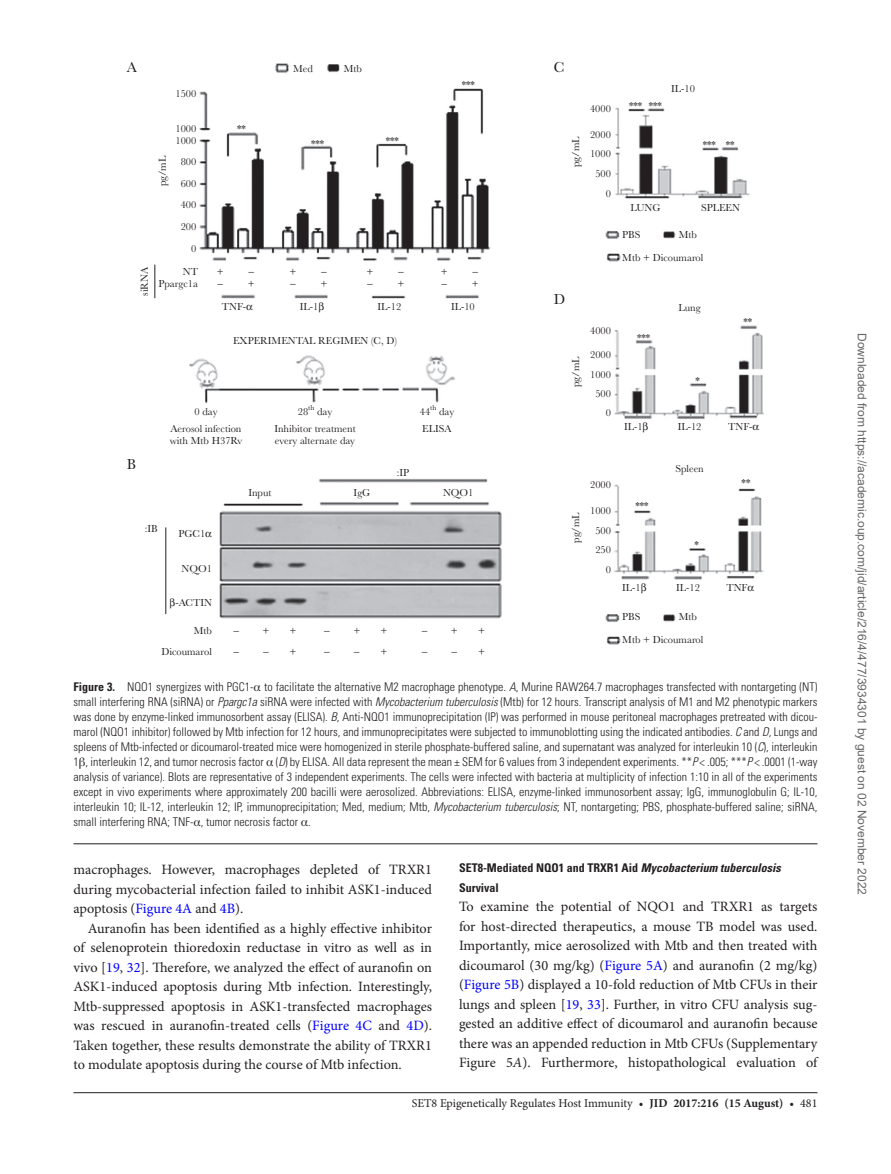
<style>
.page{position:relative;width:891px;height:1174px;background:#fff}
.page>*{position:absolute;margin:0;border:0;box-sizing:border-box;transform-origin:0 0}
.t1{font:15px "Baskerville MT Std";color:#231f20}
.t2{font:14.25px/19.5px "Minion Pro";color:#231f20;text-align:justify}
.t3{font:300 condensed 12px/15px "Univers LT Std";color:#231f20;text-align:justify}
.t4{font:12px "Arial";color:#666}
.t5{font:12px "Minion Pro";color:#231f20}
.t6{font:700 condensed 12px/19.5px "Univers LT Std";color:#231f20}
.t7{font:10.5px/21.3px "Baskerville MT Std";color:#231f20}
.s1{font-weight:700}
.s2{font-family:"Gandhari Unicode";font-weight:400;font-stretch:normal}
.s3{font-style:italic}
.s4{color:#00f}
</style>
<div class="page">
<hr style="left:73px;top:1092px;width:744px;height:1px;background:#231f20">
<hr style="left:73px;top:843px;width:744px;height:1px;background:#231f20">
<img style="left:189px;top:63px;width:575px;height:582px">
<hr style="left:154px;top:265px;width:1px;height:33px;background:#231f20">
<hr style="left:165px;top:527px;width:1px;height:87px;background:#231f20">
<svg style="left:643px;top:422px;width:5px;height:11px"></svg>
<svg style="left:753px;top:425px;width:6px;height:6px"></svg>
<svg style="left:641px;top:583px;width:5px;height:10px"></svg>
<svg style="left:748px;top:585px;width:6px;height:6px"></svg>
<svg style="left:206px;top:532px;width:6px;height:6px"></svg>
<svg style="left:247px;top:305px;width:6px;height:5px"></svg>
<svg style="left:319px;top:302px;width:5px;height:10px"></svg>
<svg style="left:234px;top:631px;width:5px;height:14px"></svg>
<svg style="left:324px;top:631px;width:6px;height:14px"></svg>
<svg style="left:422px;top:631px;width:5px;height:14px"></svg>
<p class="t1" style="left:127px;top:58px;width:12px">A</p>
<p class="t7" style="left:293px;top:58px;width:21px">Med</p>
<p class="t7" style="left:175px;top:83px;width:22px">1500</p>
<p class="t7" style="left:134px;top:296px;width:30px;rotate:-90deg">siRNA</p>
<p class="t7" style="left:152px;top:186px;width:32px;rotate:-90deg">pg/mL</p>
<p class="t7" style="left:175px;top:123px;width:22px;line-height:11.6px">1000<br>1000</p>
<p class="t7" style="left:181px;top:151px;width:17px">800</p>
<p class="t7" style="left:181px;top:173px;width:17px;text-align:right">600<br>400<br>200<br>0</p>
<p class="t7" style="left:158px;top:265px;width:41px;line-height:12.8px;text-align:right">NT<br>Ppargc1a</p>
<p class="t7" style="left:237px;top:118px;width:10px">**</p>
<p class="t7" style="left:217px;top:261px;width:9px">+</p>
<p class="t7" style="left:248px;top:273px;width:9px">+</p>
<p class="t7" style="left:311px;top:132px;width:15px">***</p>
<p class="t7" style="left:290px;top:261px;width:9px">+</p>
<p class="t7" style="left:321px;top:273px;width:9px">+</p>
<p class="t7" style="left:344px;top:58px;width:20px">Mtb</p>
<p class="t7" style="left:386px;top:129px;width:15px">***</p>
<p class="t7" style="left:367px;top:261px;width:9px">+</p>
<p class="t7" style="left:397px;top:273px;width:9px">+</p>
<p class="t7" style="left:462px;top:74px;width:15px">***</p>
<p class="t7" style="left:441px;top:261px;width:9px">+</p>
<p class="t7" style="left:472px;top:273px;width:9px">+</p>
<p class="t7" style="left:222px;top:296px;width:26px">TNF-</p>
<p class="t7" style="left:300px;top:296px;width:20px">IL-1</p>
<p class="t7" style="left:378px;top:296px;width:25px">IL-12</p>
<p class="t7" style="left:451px;top:296px;width:25px">IL-10</p>
<p class="t7" style="left:233px;top:330px;width:165px">EXPERIMENTAL REGIMEN (C, D)</p>
<p class="t1" style="left:127px;top:455px;width:11px">B</p>
<p class="t7" style="left:195px;top:401px;width:24px">0 day</p>
<p class="t7" style="left:298px;top:401px;width:36px">28<sup>th</sup> day</p>
<p class="t7" style="left:420px;top:401px;width:36px">44<sup>th</sup> day</p>
<p class="t7" style="left:170px;top:422px;width:74px;line-height:12.6px">Aerosol infection with Mtb H37Rv</p>
<p class="t7" style="left:274px;top:422px;width:83px;line-height:12.6px">Inhibitor treatment every alternate day</p>
<p class="t7" style="left:422px;top:418px;width:31px">ELISA</p>
<p class="t7" style="left:248px;top:482px;width:25px">Input</p>
<p class="t7" style="left:397px;top:462px;width:14px">:IP</p>
<p class="t7" style="left:354px;top:482px;width:18px">IgG</p>
<p class="t7" style="left:443px;top:482px;width:32px">NQO1</p>
<p class="t7" style="left:145px;top:518px;width:14px">:IB</p>
<p class="t7" style="left:179px;top:523px;width:28px">PGC1</p>
<p class="t7" style="left:182px;top:558px;width:32px">NQO1</p>
<p class="t7" style="left:175px;top:592px;width:38px">-ACTIN</p>
<p class="t7" style="left:161px;top:620px;width:52px;text-align:right">Mtb<br>Dicoumarol</p>
<p class="t7" style="left:263px;top:620px;width:9px">+</p>
<p class="t7" style="left:290px;top:620px;width:9px">+ +</p>
<p class="t7" style="left:353px;top:620px;width:9px">+</p>
<p class="t7" style="left:380px;top:620px;width:9px">+ +</p>
<p class="t7" style="left:451px;top:620px;width:9px">+</p>
<p class="t7" style="left:478px;top:620px;width:9px">+ +</p>
<p class="t1" style="left:554px;top:58px;width:12px">C</p>
<p class="t7" style="left:565px;top:167px;width:32px;rotate:-90deg">pg/mL</p>
<p class="t7" style="left:590px;top:98px;width:22px">4000</p>
<p class="t7" style="left:590px;top:125px;width:22px;line-height:18.9px">2000<br>1000</p>
<p class="t7" style="left:595px;top:164px;width:17px;line-height:20px;text-align:right">500<br>0</p>
<p class="t7" style="left:629px;top:95px;width:35px">*** ***</p>
<p class="t7" style="left:671px;top:78px;width:25px">IL-10</p>
<p class="t7" style="left:703px;top:134px;width:15px">***</p>
<p class="t7" style="left:726px;top:134px;width:10px">**</p>
<p class="t7" style="left:631px;top:197px;width:32px">LUNG</p>
<p class="t7" style="left:622px;top:224px;width:83px;line-height:22.5px">PBS<br>Mtb + Dicoumarol</p>
<p class="t7" style="left:701px;top:197px;width:40px">SPLEEN</p>
<p class="t7" style="left:679px;top:224px;width:20px">Mtb</p>
<p class="t1" style="left:554px;top:291px;width:13px">D</p>
<p class="t7" style="left:565px;top:387px;width:32px;rotate:-90deg">pg/mL</p>
<p class="t7" style="left:590px;top:320px;width:22px">4000</p>
<p class="t7" style="left:590px;top:344px;width:22px;line-height:20.4px">2000<br>1000</p>
<p class="t7" style="left:595px;top:385px;width:17px;line-height:18.5px;text-align:right">500<br>0</p>
<p class="t7" style="left:637px;top:327px;width:15px">***</p>
<p class="t7" style="left:678px;top:297px;width:24px">Lung</p>
<p class="t7" style="left:696px;top:370px;width:6px">*</p>
<p class="t7" style="left:624px;top:416px;width:20px">IL-1</p>
<p class="t7" style="left:678px;top:416px;width:25px">IL-12</p>
<p class="t7" style="left:743px;top:311px;width:10px">**</p>
<p class="t7" style="left:728px;top:416px;width:26px">TNF-</p>
<p class="t7" style="left:565px;top:543px;width:32px;rotate:-90deg">pg/mL</p>
<p class="t7" style="left:590px;top:474px;width:22px">2000</p>
<p class="t7" style="left:590px;top:500px;width:22px;line-height:20.9px;text-align:center">1000<br>500</p>
<p class="t7" style="left:595px;top:540px;width:17px;line-height:19.8px;text-align:right">250<br>0</p>
<p class="t7" style="left:635px;top:495px;width:15px">***</p>
<p class="t7" style="left:675px;top:458px;width:30px">Spleen</p>
<p class="t7" style="left:695px;top:534px;width:6px">*</p>
<p class="t7" style="left:742px;top:472px;width:10px">**</p>
<p class="t7" style="left:622px;top:577px;width:20px">IL-1</p>
<p class="t7" style="left:676px;top:577px;width:25px">IL-12</p>
<p class="t7" style="left:726px;top:577px;width:22px">TNF</p>
<p class="t7" style="left:622px;top:606px;width:83px;line-height:22.4px">PBS<br>Mtb + Dicoumarol</p>
<p class="t7" style="left:679px;top:606px;width:20px">Mtb</p>
<p class="t3" style="left:73px;top:679px;width:746px"><span class="s1">Figure 3.</span> NQO1 synergizes with PGC1-<span class="s2">α</span> to facilitate the alternative M2 macrophage phenotype. <span class="s3">A</span>, Murine RAW264.7 macrophages transfected with nontargeting (NT) small interfering RNA (siRNA) or <span class="s3">Ppargc1a</span> siRNA were infected with <span class="s3">Mycobacterium tuberculosis</span> (Mtb) for 12 hours. Transcript analysis of M1 and M2 phenotypic markers was done by enzyme-linked immunosorbent assay (ELISA). <span class="s3">B</span>, Anti-NQO1 immunoprecipitation (IP) was performed in mouse peritoneal macrophages pretreated with dicou&shy;marol (NQO1 inhibitor) followed by Mtb infection for 12 hours, and immunoprecipitates were subjected to immunoblotting using the indicated antibodies. <span class="s3">C</span> and <span class="s3">D</span>, Lungs and spleens of Mtb-infected or dicoumarol-treated mice were homogenized in sterile phosphate-buffered saline, and supernatant was analyzed for interleukin 10 (<span class="s3">C</span>), interleukin 1<span class="s2">β</span>, interleukin 12, and tumor necrosis factor <span class="s2">α</span> (<span class="s3">D</span>) by ELISA. All data represent the mean ± SEM for 6 values from 3 independent experiments. **<span class="s3">P</span> &lt; .005; ***<span class="s3">P</span> &lt; .0001 (1-way analysis of variance). Blots are representative of 3 independent experiments. The cells were infected with bacteria at multiplicity of infection 1:10 in all of the experiments except in vivo experiments where approximately 200 bacilli were aerosolized<span class="s3">.</span> Abbreviations: ELISA, enzyme-linked immunosorbent assay; IgG, immunoglobulin G; IL-10, interleukin 10; IL-12, interleukin 12; IP, immunoprecipitation; Med, medium; Mtb, <span class="s3">Mycobacterium tuberculosis</span>; NT, nontargeting; PBS, phosphate-buffered saline; siRNA, small interfering RNA; TNF-<span class="s2">α</span>, tumor necrosis factor <span class="s2">α</span>.</p>
<p class="t2" style="left:73px;top:860px;width:360px">macrophages. However, macrophages depleted of TRXR1 during mycobacterial infection failed to inhibit ASK1-induced apoptosis (<span class="s4">Figure 4A</span> and <span class="s4">4B</span>).</p>
<p class="t2" style="left:73px;top:918px;width:360px;text-indent:14px">Auranofin has been identified as a highly effective inhibitor of selenoprotein thioredoxin reductase in vitro as well as in vivo [<span class="s4">19</span>, <span class="s4">32</span>]. Therefore, we analyzed the effect of auranofin on ASK1-induced apoptosis during Mtb infection. Interestingly, Mtb-suppressed apoptosis in ASK1-transfected macrophages was rescued in auranofin-treated cells (<span class="s4">Figure 4C</span> and <span class="s4">4D</span>).<br>Taken together, these results demonstrate the ability of TRXR1 to modulate apoptosis during the course of Mtb infection.</p>
<p class="t6" style="left:459px;top:858px;width:323px">SET8-Mediated NQO1 and TRXR1 Aid <span class="s3">Mycobacterium tuberculosis<br></span>Survival</p>
<p class="t2" style="left:459px;top:897px;width:360px">To examine the potential of NQO1 and TRXR1 as targets for host-directed therapeutics, a mouse TB model was used.<br>Importantly, mice aerosolized with Mtb and then treated with dicoumarol (30 mg/kg) (<span class="s4">Figure 5A</span>) and auranofin (2 mg/kg) (<span class="s4">Figure 5B</span>) displayed a 10-fold reduction of Mtb CFUs in their lungs and spleen [<span class="s4">19</span>, <span class="s4">33</span>]. Further, in vitro CFU analysis sug&shy;gested an additive effect of dicoumarol and auranofin because there was an appended reduction in Mtb CFUs (Supplementary Figure 5<span class="s3">A</span>). Furthermore, histopathological evaluation of</p>
<p class="t5" style="left:412px;top:1095px;width:407px">SET8 Epigenetically Regulates Host Immunity • <span class="s1">JID 2017:216 (15 August)</span> • 481</p>
<p class="t4" style="left:866px;top:333px;width:563px;rotate:90deg">Downloaded from https://academic.oup.com/jid/article/216/4/477/3934301 by guest on 02 November 2022</p>
</div>
